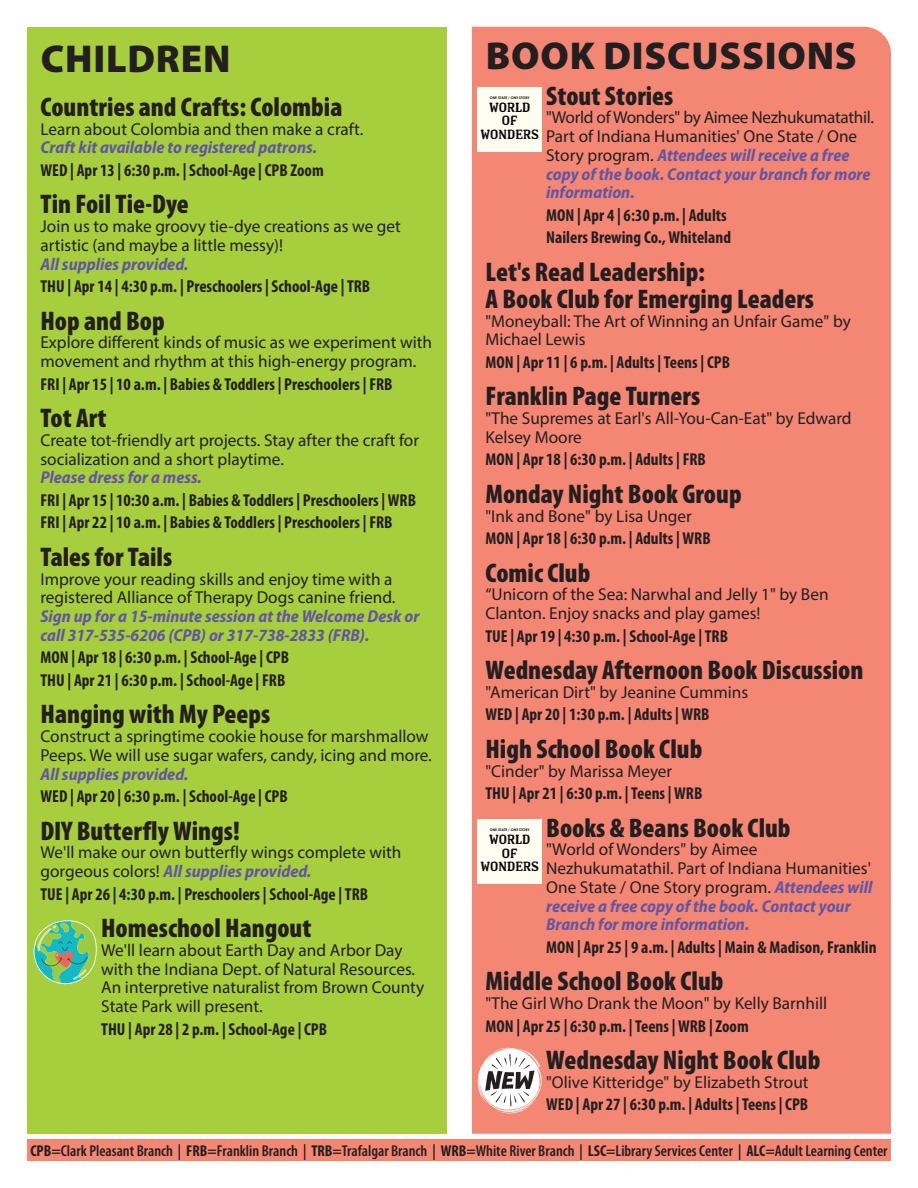
<style>
.page{position:relative;width:918px;height:1188px;background:#fff}
.page>*{position:absolute;margin:0;border:0;box-sizing:border-box;transform-origin:0 0}
.t1{font:900 39px "Myriad Pro";letter-spacing:.02em;color:#231f20}
.t2{font:900 condensed 27px/27px "Myriad Pro";color:#231f20}
.t3{font:17.25px/18.8px "Myriad Pro";color:#231f20}
.t4{font:700 condensed 17.25px/22.5px "Myriad Pro";color:#231f20}
.t5{font:italic 700 semi-condensed 17.25px/18.8px "Myriad Pro";color:#6155a3}
.t6{font:17.25px/18.8px "Myriad Pro";letter-spacing:-.02em;color:#231f20}
.t7{font:600 condensed 15.75px "Myriad Pro";color:#231f20}
.t8{font:13.2px/13.6px "Los Feliz OT";color:#040503;text-align:center}
.t9{font:700 3.45px "Century Gothic";color:#040503}
.s1{font-weight:700;font-style:italic;font-stretch:semi-condensed;color:#6155a3}
.s2{font-weight:700}
</style>
<div class="page">
<div style="left:27px;top:1140px;width:864px;height:21px;background:#f48674"></div>
<div style="left:27px;top:27px;width:419px;height:1107px;background:#a6ce3d"></div>
<div style="left:472px;top:27px;width:419px;height:1107px;background:#f48674"></div>
<div style="left:477px;top:819px;width:65px;height:65px;background:#fdfdf1"></div>
<div style="left:477px;top:87px;width:65px;height:65px;background:#fdfdf1"></div>
<svg style="left:478px;top:1047px;width:64px;height:67px"></svg>
<svg style="left:33px;top:920px;width:64px;height:65px"></svg>
<h1 class="t1" style="left:41px;top:37px;width:191px">CHILDREN</h1>
<h2 class="t2" style="left:40px;top:94px;width:303px">Countries and Crafts: Colombia</h2>
<p class="t3" style="left:40px;top:119px;width:324px">Learn about Colombia and then make a craft.</p>
<p class="t5" style="left:40px;top:139px;width:278px">Craft kit available to registered patrons.</p>
<p class="t4" style="left:40px;top:159px;width:285px">WED | Apr 13 | 6:30 p.m. | School-Age | CPB Zoom</p>
<h2 class="t2" style="left:40px;top:191px;width:150px">Tin Foil Tie-Dye</h2>
<p class="t3" style="left:40px;top:217px;width:362px">Join us to make groovy tie-dye creations as we get artistic (and maybe a little messy)!</p>
<p class="t5" style="left:40px;top:255px;width:149px">All supplies provided.</p>
<p class="t4" style="left:40px;top:275px;width:331px">THU | Apr 14 | 4:30 p.m. | Preschoolers | School-Age | TRB</p>
<h2 class="t2" style="left:40px;top:308px;width:126px">Hop and Bop</h2>
<p class="t3" style="left:40px;top:333px;width:393px">Explore different kinds of music as we experiment with movement and rhythm at this high-energy program.</p>
<p class="t4" style="left:40px;top:372px;width:354px">FRI | Apr 15 | 10 a.m. | Babies &amp; Toddlers | Preschoolers | FRB</p>
<h2 class="t2" style="left:40px;top:405px;width:68px">Tot Art</h2>
<p class="t3" style="left:40px;top:431px;width:380px">Create tot-friendly art projects. Stay after the craft for socialization and a short playtime.</p>
<p class="t5" style="left:40px;top:469px;width:163px">Please dress for a mess.</p>
<p class="t4" style="left:40px;top:489px;width:377px">FRI | Apr 15 | 10:30 a.m. | Babies &amp; Toddlers | Preschoolers | WRB<br>FRI | Apr 22 | 10 a.m. | Babies &amp; Toddlers | Preschoolers | FRB</p>
<h2 class="t2" style="left:40px;top:544px;width:133px">Tales for Tails</h2>
<p class="t3" style="left:40px;top:569px;width:357px">Improve your reading skills and enjoy time with a registered Alliance of Therapy Dogs canine friend.</p>
<p class="t5" style="left:40px;top:607px;width:380px">Sign up for a 15-minute session at the Welcome Desk or call 317-535-6206 (CPB) or 317-738-2833 (FRB).</p>
<p class="t4" style="left:40px;top:646px;width:250px">MON | Apr 18 | 6:30 p.m. | School-Age | CPB<br>THU | Apr 21 | 6:30 p.m. | School-Age | FRB</p>
<h2 class="t2" style="left:40px;top:701px;width:231px">Hanging with My Peeps</h2>
<p class="t3" style="left:40px;top:727px;width:393px">Construct a springtime cookie house for marshmallow<br>Peeps. We will use sugar wafers, candy, icing and more.</p>
<p class="t5" style="left:40px;top:765px;width:149px">All supplies provided.</p>
<p class="t4" style="left:40px;top:785px;width:249px">WED | Apr 20 | 6:30 p.m. | School-Age | CPB</p>
<h2 class="t2" style="left:40px;top:818px;width:201px">DIY Butterfly Wings!</h2>
<p class="t3" style="left:40px;top:843px;width:363px">We'll make our own butterfly wings complete with gorgeous colors! <span class="s1">All supplies provided.</span></p>
<p class="t4" style="left:40px;top:882px;width:329px">TUE | Apr 26 | 4:30 p.m. | Preschoolers | School-Age | TRB</p>
<h2 class="t2" style="left:101px;top:915px;width:212px">Homeschool Hangout</h2>
<p class="t3" style="left:101px;top:941px;width:324px">We'll learn about Earth Day and Arbor Day with the Indiana Dept. of Natural Resources.<br>An interpretive naturalist from Brown County State Park will present.</p>
<p class="t4" style="left:101px;top:1017px;width:227px">THU | Apr 28 | 2 p.m. | School-Age | CPB</p>
<h1 class="t1" style="left:486px;top:33px;width:373px">BOOK DISCUSSIONS</h1>
<h2 class="t2" style="left:546px;top:83px;width:129px">Stout Stories</h2>
<p class="t6" style="left:546px;top:108px;width:329px">"World of Wonders" by Aimee Nezhukumatathil.<br>Part of Indiana Humanities' One State / One Story program. <span class="s1">Attendees will receive a free copy of the book. Contact your branch for more information.</span></p>
<p class="t4" style="left:546px;top:204px;width:186px">MON | Apr 4 | 6:30 p.m. | Adults<br>Nailers Brewing Co., Whiteland</p>
<h2 class="t2" style="left:485px;top:259px;width:330px">Let's Read Leadership:<br>A Book Club for Emerging Leaders</h2>
<p class="t3" style="left:485px;top:311px;width:367px">"Moneyball: The Art of Winning an Unfair Game" by<br>Michael Lewis</p>
<p class="t4" style="left:485px;top:351px;width:246px">MON | Apr 11 | 6 p.m. | Adults | Teens | CPB</p>
<h2 class="t2" style="left:485px;top:383px;width:216px">Franklin Page Turners</h2>
<p class="t3" style="left:485px;top:409px;width:368px">"The Supremes at Earl's All-You-Can-Eat" by Edward<br>Kelsey Moore</p>
<p class="t4" style="left:485px;top:448px;width:222px">MON | Apr 18 | 6:30 p.m. | Adults | FRB</p>
<h2 class="t2" style="left:485px;top:481px;width:258px">Monday Night Book Group</h2>
<p class="t3" style="left:485px;top:506px;width:208px">"Ink and Bone" by Lisa Unger</p>
<p class="t4" style="left:485px;top:527px;width:227px">MON | Apr 18 | 6:30 p.m. | Adults | WRB</p>
<h2 class="t2" style="left:485px;top:560px;width:107px">Comic Club</h2>
<p class="t3" style="left:485px;top:585px;width:345px">“Unicorn of the Sea: Narwhal and Jelly 1" by Ben<br>Clanton. Enjoy snacks and play games!</p>
<p class="t4" style="left:485px;top:624px;width:244px">TUE | Apr 19 | 4:30 p.m. | School-Age | TRB</p>
<h2 class="t2" style="left:485px;top:657px;width:380px">Wednesday Afternoon Book Discussion</h2>
<p class="t3" style="left:485px;top:683px;width:264px">"American Dirt" by Jeanine Cummins</p>
<p class="t4" style="left:485px;top:703px;width:226px">WED | Apr 20 | 1:30 p.m. | Adults | WRB</p>
<h2 class="t2" style="left:485px;top:736px;width:218px">High School Book Club</h2>
<p class="t3" style="left:485px;top:761px;width:188px">"Cinder" by Marissa Meyer</p>
<p class="t4" style="left:485px;top:782px;width:218px">THU | Apr 21 | 6:30 p.m. | Teens | WRB</p>
<h2 class="t2" style="left:546px;top:815px;width:246px">Books &amp; Beans Book Club</h2>
<p class="t3" style="left:546px;top:840px;width:328px">"World of Wonders" by Aimee Nezhukumatathil. Part of Indiana Humanities' One State / One Story program. <span class="s1">Attendees will receive a free copy of the book. Contact your Branch for more information.</span></p>
<p class="t4" style="left:546px;top:936px;width:332px">MON | Apr 25 | 9 a.m. | Adults | Main &amp; Madison, Franklin</p>
<h2 class="t2" style="left:485px;top:968px;width:240px">Middle School Book Club</h2>
<p class="t3" style="left:485px;top:994px;width:343px">"The Girl Who Drank the Moon" by Kelly Barnhill</p>
<p class="t4" style="left:485px;top:1014px;width:265px">MON | Apr 25 | 6:30 p.m. | Teens | WRB | Zoom</p>
<h2 class="t2" style="left:546px;top:1047px;width:276px">Wednesday Night Book Club</h2>
<p class="t3" style="left:546px;top:1073px;width:264px">"Olive Kitteridge" by Elizabeth Strout</p>
<p class="t4" style="left:546px;top:1093px;width:264px">WED | Apr 27 | 6:30 p.m. | Adults | Teens | CPB</p>
<p class="t9" style="left:490px;top:96px;width:42px">ONE STATE / ONE STORY</p>
<p class="t8" style="left:481px;top:100px;width:60px">WORLD<br>OF<br>WONDERS</p>
<p class="t9" style="left:490px;top:828px;width:42px">ONE STATE / ONE STORY</p>
<p class="t8" style="left:481px;top:832px;width:60px">WORLD<br>OF<br>WONDERS</p>
<p class="t7" style="left:30px;top:1143px;width:859px"><span class="s2">CPB=</span>Clark Pleasant Branch | <span class="s2">FRB=</span>Franklin Branch | <span class="s2">TRB=</span>Trafalgar Branch | <span class="s2">WRB=</span>White River Branch | <span class="s2">LSC=</span>Library Services Center | <span class="s2">ALC=</span>Adult Learning Center</p>
</div>
